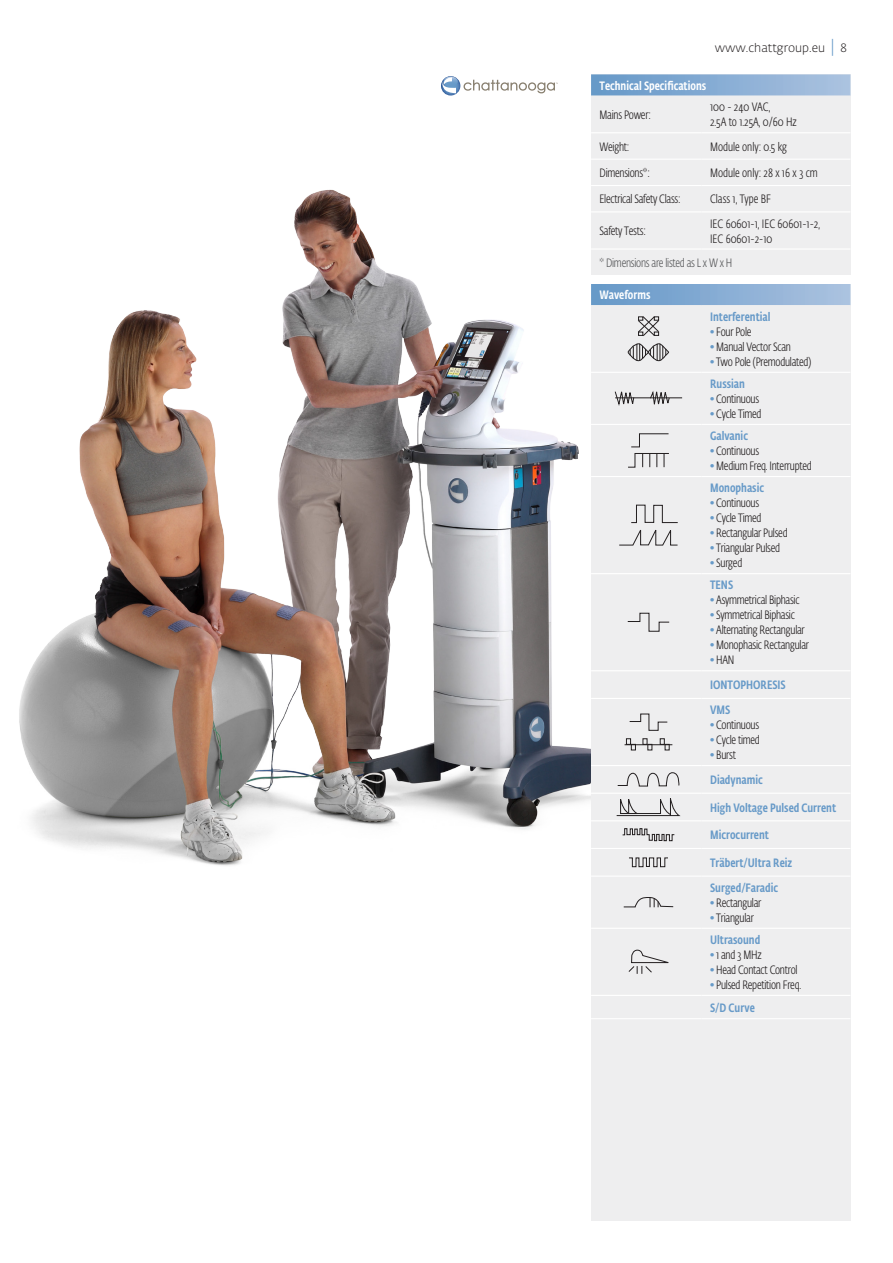
<style>
.page{position:relative;width:893px;height:1263px;background:#fff}
.page>*{position:absolute;margin:0;border:0;box-sizing:border-box;transform-origin:0 0}
.Table_Description{font:300 12px "Fe Sa Cond Alt Pro";letter-spacing:-.02em;color:#231f20}
.t1{font:500 12px "Fe Sa Cond Alt Pro";color:#679ac8}
.Table_Description-2{font:300 12px "Fe Sa Cond Alt Pro";color:#231f20}
.t2{font:500 12px "Fe Sa Cond Alt Pro";color:#fff}
.t3{font:300 12px "Fe Sa Cond Alt Pro";letter-spacing:-.02em;color:#57585a}
.t4{font:300 12px "Fedra Sans Alt Pro";color:#231f20}
.s1{font-weight:400;font-size:17.4px;color:#679ac8}
.s2{color:#679ac8}
</style>
<div class="page">
<svg style="left:441px;top:76px;width:19px;height:20px"></svg>
<svg style="left:464px;top:80px;width:94px;height:13px"></svg>
<svg style="left:441px;top:77px;width:17px;height:16px"></svg>
<img style="left:19px;top:95px;width:572px;height:771px">
<div style="left:591px;top:74px;width:259px;height:1146px;background:#eeeeef"></div>
<svg style="left:591px;top:74px;width:259px;height:22px;background:#8cafd5"></svg>
<svg style="left:591px;top:284px;width:259px;height:584px"></svg>
<div style="left:591px;top:275px;width:259px;height:9px;background:#fff"></div>
<hr style="left:702px;top:132px;width:148px;height:1px;background:#fff">
<hr style="left:702px;top:159px;width:148px;height:1px;background:#fff">
<hr style="left:702px;top:185px;width:148px;height:1px;background:#fff">
<hr style="left:702px;top:211px;width:148px;height:1px;background:#fff">
<hr style="left:702px;top:372px;width:148px;height:1px;background:#fff">
<hr style="left:702px;top:424px;width:148px;height:1px;background:#fff">
<hr style="left:702px;top:476px;width:148px;height:1px;background:#fff">
<hr style="left:702px;top:573px;width:148px;height:1px;background:#fff">
<hr style="left:702px;top:670px;width:148px;height:1px;background:#fff">
<hr style="left:702px;top:698px;width:148px;height:1px;background:#fff">
<hr style="left:702px;top:765px;width:148px;height:1px;background:#fff">
<hr style="left:702px;top:793px;width:148px;height:1px;background:#fff">
<hr style="left:702px;top:820px;width:148px;height:1px;background:#fff">
<hr style="left:702px;top:848px;width:148px;height:1px;background:#fff">
<hr style="left:702px;top:875px;width:148px;height:2px;background:#fff">
<hr style="left:702px;top:928px;width:148px;height:1px;background:#fff">
<hr style="left:702px;top:995px;width:148px;height:1px;background:#fff">
<hr style="left:702px;top:248px;width:148px;height:2px;background:#fff">
<hr style="left:591px;top:372px;width:111px;height:1px;background:#fff">
<hr style="left:591px;top:424px;width:111px;height:1px;background:#fff">
<hr style="left:591px;top:476px;width:111px;height:1px;background:#fff">
<hr style="left:591px;top:573px;width:111px;height:1px;background:#fff">
<hr style="left:591px;top:670px;width:111px;height:1px;background:#fff">
<hr style="left:591px;top:698px;width:111px;height:1px;background:#fff">
<hr style="left:591px;top:765px;width:111px;height:1px;background:#fff">
<hr style="left:591px;top:793px;width:111px;height:1px;background:#fff">
<hr style="left:591px;top:820px;width:111px;height:1px;background:#fff">
<hr style="left:591px;top:848px;width:111px;height:1px;background:#fff">
<hr style="left:591px;top:875px;width:111px;height:2px;background:#fff">
<hr style="left:591px;top:928px;width:111px;height:1px;background:#fff">
<hr style="left:591px;top:132px;width:111px;height:1px;background:#fff">
<hr style="left:591px;top:159px;width:111px;height:1px;background:#fff">
<hr style="left:591px;top:185px;width:111px;height:1px;background:#fff">
<hr style="left:591px;top:211px;width:111px;height:1px;background:#fff">
<hr style="left:591px;top:248px;width:111px;height:2px;background:#fff">
<hr style="left:591px;top:995px;width:111px;height:1px;background:#fff">
<hr style="left:591px;top:1018px;width:111px;height:1px;background:#fff">
<hr style="left:702px;top:1018px;width:148px;height:1px;background:#fff">
<svg style="left:637px;top:316px;width:23px;height:21px"></svg>
<svg style="left:627px;top:343px;width:42px;height:18px"></svg>
<svg style="left:614px;top:388px;width:21px;height:20px"></svg>
<svg style="left:649px;top:387px;width:21px;height:22px"></svg>
<hr style="left:615px;top:397px;width:67px;height:1px;background:#231f20">
<svg style="left:627px;top:433px;width:43px;height:35px"></svg>
<svg style="left:618px;top:504px;width:60px;height:42px"></svg>
<svg style="left:627px;top:612px;width:43px;height:20px"></svg>
<svg style="left:629px;top:713px;width:39px;height:18px"></svg>
<svg style="left:626px;top:738px;width:10px;height:12px"></svg>
<svg style="left:643px;top:738px;width:9px;height:12px"></svg>
<svg style="left:660px;top:738px;width:10px;height:12px"></svg>
<hr style="left:625px;top:744px;width:47px;height:1px;background:#231f20">
<svg style="left:617px;top:772px;width:64px;height:15px"></svg>
<svg style="left:616px;top:798px;width:65px;height:18px"></svg>
<svg style="left:622px;top:828px;width:53px;height:13px"></svg>
<svg style="left:628px;top:857px;width:41px;height:10px"></svg>
<svg style="left:623px;top:897px;width:51px;height:11px"></svg>
<svg style="left:628px;top:949px;width:41px;height:25px"></svg>
<p class="t4" style="left:715px;top:39px;width:134px">www.chattgroup.eu <span class="s1">|</span> 8</p>
<p class="t2" style="left:600px;top:77px;width:108px">Technical Specifications</p>
<p class="Table_Description" style="left:600px;top:107px;width:53px">Mains Power:</p>
<p class="Table_Description" style="left:710px;top:99px;width:62px">100 - 240 VAC,</p>
<p class="Table_Description" style="left:710px;top:114px;width:88px">2.5A to 1.25A, 0/60 Hz</p>
<p class="Table_Description" style="left:600px;top:139px;width:31px">Weight:</p>
<p class="Table_Description-2" style="left:710px;top:139px;width:79px">Module only: 0.5 kg</p>
<p class="Table_Description" style="left:600px;top:165px;width:52px">Dimensions*:</p>
<p class="Table_Description-2" style="left:710px;top:165px;width:109px">Module only: 28 x 16 x 3 cm</p>
<p class="Table_Description" style="left:600px;top:191px;width:82px">Electrical Safety Class:</p>
<p class="Table_Description-2" style="left:710px;top:191px;width:62px">Class 1, Type BF</p>
<p class="Table_Description" style="left:600px;top:223px;width:48px">Safety Tests:</p>
<p class="Table_Description-2" style="left:710px;top:216px;width:111px">IEC 60601-1, IEC 60601-1-2,</p>
<p class="Table_Description" style="left:710px;top:231px;width:64px">IEC 60601-2-10</p>
<p class="t3" style="left:600px;top:255px;width:134px">* Dimensions are listed as L x W x H</p>
<p class="t2" style="left:600px;top:286px;width:52px">Waveforms</p>
<p class="t1" style="left:710px;top:308px;width:62px">Interferential</p>
<p class="Table_Description" style="left:710px;top:324px;width:43px"><span class="s2">•</span> Four Pole</p>
<p class="Table_Description" style="left:710px;top:339px;width:82px"><span class="s2">•</span> Manual Vector Scan</p>
<p class="Table_Description" style="left:710px;top:354px;width:103px"><span class="s2">•</span> Two Pole (Premodulated)</p>
<p class="t1" style="left:710px;top:375px;width:36px">Russian</p>
<p class="Table_Description" style="left:710px;top:391px;width:51px"><span class="s2">•</span> Continuous</p>
<p class="Table_Description" style="left:710px;top:406px;width:53px"><span class="s2">•</span> Cycle Timed</p>
<p class="t1" style="left:710px;top:427px;width:39px">Galvanic</p>
<p class="Table_Description" style="left:710px;top:443px;width:51px"><span class="s2">•</span> Continuous</p>
<p class="Table_Description" style="left:710px;top:458px;width:103px"><span class="s2">•</span> Medium Freq. Interrupted</p>
<p class="t1" style="left:710px;top:479px;width:55px">Monophasic</p>
<p class="Table_Description" style="left:710px;top:495px;width:51px"><span class="s2">•</span> Continuous</p>
<p class="Table_Description" style="left:710px;top:510px;width:53px"><span class="s2">•</span> Cycle Timed</p>
<p class="Table_Description" style="left:710px;top:525px;width:79px"><span class="s2">•</span> Rectangular Pulsed</p>
<p class="Table_Description" style="left:710px;top:540px;width:71px"><span class="s2">•</span> Triangular Pulsed</p>
<p class="Table_Description" style="left:710px;top:555px;width:34px"><span class="s2">•</span> Surged</p>
<p class="t1" style="left:710px;top:577px;width:25px">TENS</p>
<p class="Table_Description" style="left:710px;top:592px;width:91px"><span class="s2">•</span> Asymmetrical Biphasic</p>
<p class="Table_Description" style="left:710px;top:607px;width:86px"><span class="s2">•</span> Symmetrical Biphasic</p>
<p class="Table_Description" style="left:710px;top:622px;width:96px"><span class="s2">•</span> Alternating Rectangular</p>
<p class="Table_Description" style="left:710px;top:637px;width:100px"><span class="s2">•</span> Monophasic Rectangular</p>
<p class="Table_Description" style="left:710px;top:652px;width:26px"><span class="s2">•</span> HAN</p>
<p class="t1" style="left:710px;top:676px;width:77px">IONTOPHORESIS</p>
<p class="t1" style="left:710px;top:701px;width:22px">VMS</p>
<p class="Table_Description" style="left:710px;top:717px;width:51px"><span class="s2">•</span> Continuous</p>
<p class="Table_Description" style="left:710px;top:732px;width:51px"><span class="s2">•</span> Cycle timed</p>
<p class="Table_Description" style="left:710px;top:747px;width:27px"><span class="s2">•</span> Burst</p>
<p class="t1" style="left:710px;top:771px;width:54px">Diadynamic</p>
<p class="t1" style="left:710px;top:799px;width:128px">High Voltage Pulsed Current</p>
<p class="t1" style="left:710px;top:826px;width:60px">Microcurrent</p>
<p class="t1" style="left:710px;top:854px;width:84px">Träbert/Ultra Reiz</p>
<p class="t1" style="left:710px;top:879px;width:70px">Surged/Faradic</p>
<p class="Table_Description" style="left:710px;top:895px;width:53px"><span class="s2">•</span> Rectangular</p>
<p class="Table_Description" style="left:710px;top:910px;width:45px"><span class="s2">•</span> Triangular</p>
<p class="t1" style="left:710px;top:931px;width:52px">Ultrasound</p>
<p class="Table_Description" style="left:710px;top:947px;width:53px"><span class="s2">•</span> 1 and 3 MHz</p>
<p class="Table_Description" style="left:710px;top:962px;width:89px"><span class="s2">•</span> Head Contact Control</p>
<p class="Table_Description" style="left:710px;top:977px;width:92px"><span class="s2">•</span> Pulsed Repetition Freq.</p>
<p class="t1" style="left:710px;top:999px;width:46px">S/D Curve</p>
</div>
